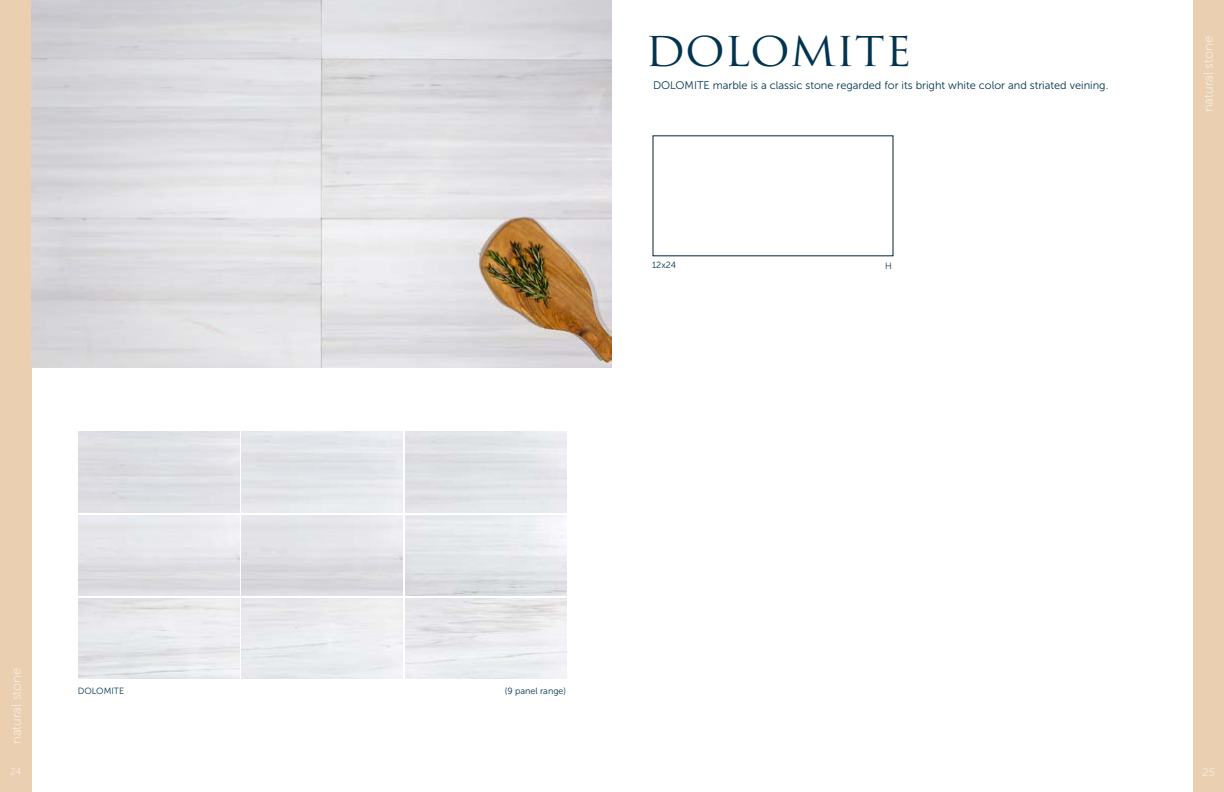
<style>
.page{position:relative;width:1224px;height:792px;background:#fff}
.page>*{position:absolute;margin:0;border:0;box-sizing:border-box;transform-origin:0 0}
.t1{font:40px "Trajan Pro 3";color:#01344f;scale:1.09 1}
.t2{font:13px "Museo Sans 100";color:#f8fbf6}
.t3{font:11px "Museo Sans 300";color:#01344f}
.t4{font:11px "Museo Sans 100";color:#f8fbf6}
.t5{font:10px "Museo Sans 100";color:#f8fbf6}
.t6{font:9px "Museo Sans 300";color:#01344f}
</style>
<div class="page">
<div style="left:0;top:0;width:32px;height:792px;background:#ebcfb1"></div>
<div style="left:1193px;top:0;width:31px;height:792px;background:#ebcfb1"></div>
<img style="left:32px;top:0;width:580px;height:368px">
<h1 class="t1" style="left:645px;top:24px;width:246px">DOLOMITE</h1>
<p class="t3" style="left:653px;top:80px;width:457px">DOLOMITE marble is a classic stone regarded for its bright white color and striated veining.</p>
<p class="t6" style="left:652px;top:260px;width:25px">12x24</p>
<p class="t6" style="left:885px;top:261px;width:8px">H</p>
<p class="t2" style="left:1201px;top:112px;width:78px;rotate:-90deg">natural stone</p>
<p class="t2" style="left:9px;top:744px;width:78px;rotate:-90deg">natural stone</p>
<p class="t6" style="left:78px;top:686px;width:48px">DOLOMITE</p>
<p class="t6" style="left:505px;top:686px;width:63px">(9 panel range)</p>
<p class="t5" style="left:10px;top:767px;width:13px">24</p>
<p class="t4" style="left:1203px;top:767px;width:14px">25</p>
</div>
